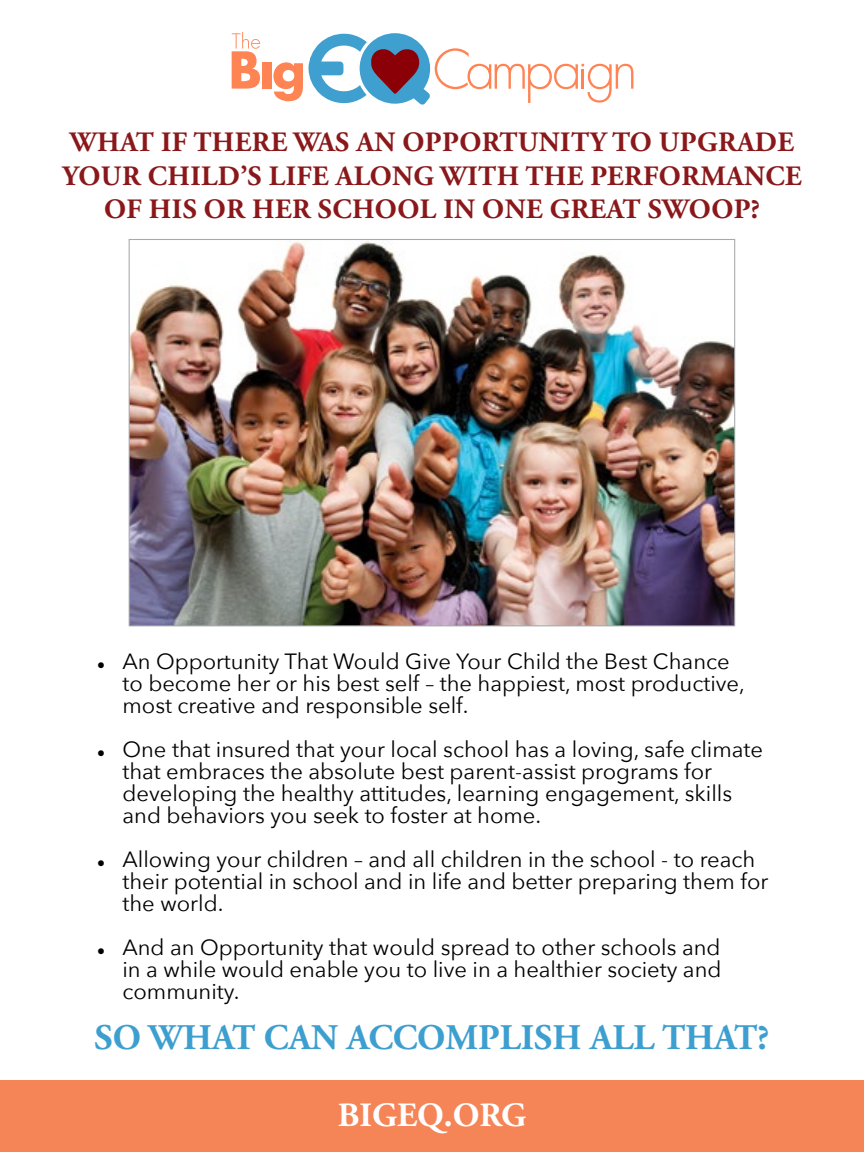
<style>
.page{position:relative;width:864px;height:1152px;background:#fff}
.page>*{position:absolute;margin:0;border:0;box-sizing:border-box;transform-origin:0 0}
.t1{font:700 36px "Adobe Garamond Pro";color:#3d9fcf}
.t2{font:700 34px "Adobe Garamond Pro";color:#fff}
.t3{font:700 28px/33.6px "Adobe Garamond Pro";letter-spacing:.015em;color:#8a181a;text-align:center}
.t4{font:22px/22px "Avenir Next";color:#000}
.t5{font:22px "Minion Pro";color:#000}
</style>
<div class="page">
<div style="left:0;top:1080px;width:864px;height:72px;background:#f58457"></div>
<div style="left:262px;top:62px;width:9px;height:27px;background:#ff8454"></div>
<svg style="left:273px;top:62px;width:30px;height:39px"></svg>
<svg style="left:232px;top:32px;width:28px;height:57px"></svg>
<svg style="left:309px;top:33px;width:324px;height:72px"></svg>
<img style="left:131px;top:241px;width:602px;height:383px">
<p class="t3" style="left:62px;top:126px;width:741px">WHAT IF THERE WAS AN OPPORTUNITY TO UPGRADE<br>YOUR CHILD’S LIFE ALONG WITH THE PERFORMANCE<br>OF HIS OR HER SCHOOL IN ONE GREAT SWOOP?</p>
<p class="t5" style="left:97px;top:648px;width:10px">•</p>
<p class="t5" style="left:97px;top:736px;width:10px">•</p>
<p class="t5" style="left:97px;top:846px;width:10px">•</p>
<p class="t5" style="left:97px;top:934px;width:10px">•</p>
<p class="t4" style="left:122px;top:649px;width:624px">An Opportunity That Would Give Your Child the Best Chance to become her or his best self – the happiest, most productive, most creative and responsible self.</p>
<p class="t4" style="left:122px;top:737px;width:642px">One that insured that your local school has a loving, safe climate that embraces the absolute best parent-assist programs for developing the healthy attitudes, learning engagement, skills and behaviors you seek to foster at home.</p>
<p class="t4" style="left:122px;top:847px;width:647px">Allowing your children – and all children in the school - to reach their potential in school and in life and better preparing them for the world.</p>
<p class="t4" style="left:122px;top:935px;width:601px;text-align:justify">And an Opportunity that would spread to other schools and in a while would enable you to live in a healthier society and community.</p>
<h1 class="t1" style="left:95px;top:1016px;width:676px">SO WHAT CAN ACCOMPLISH ALL THAT?</h1>
<h2 class="t2" style="left:338px;top:1095px;width:190px">BIGEQ.ORG</h2>
</div>
